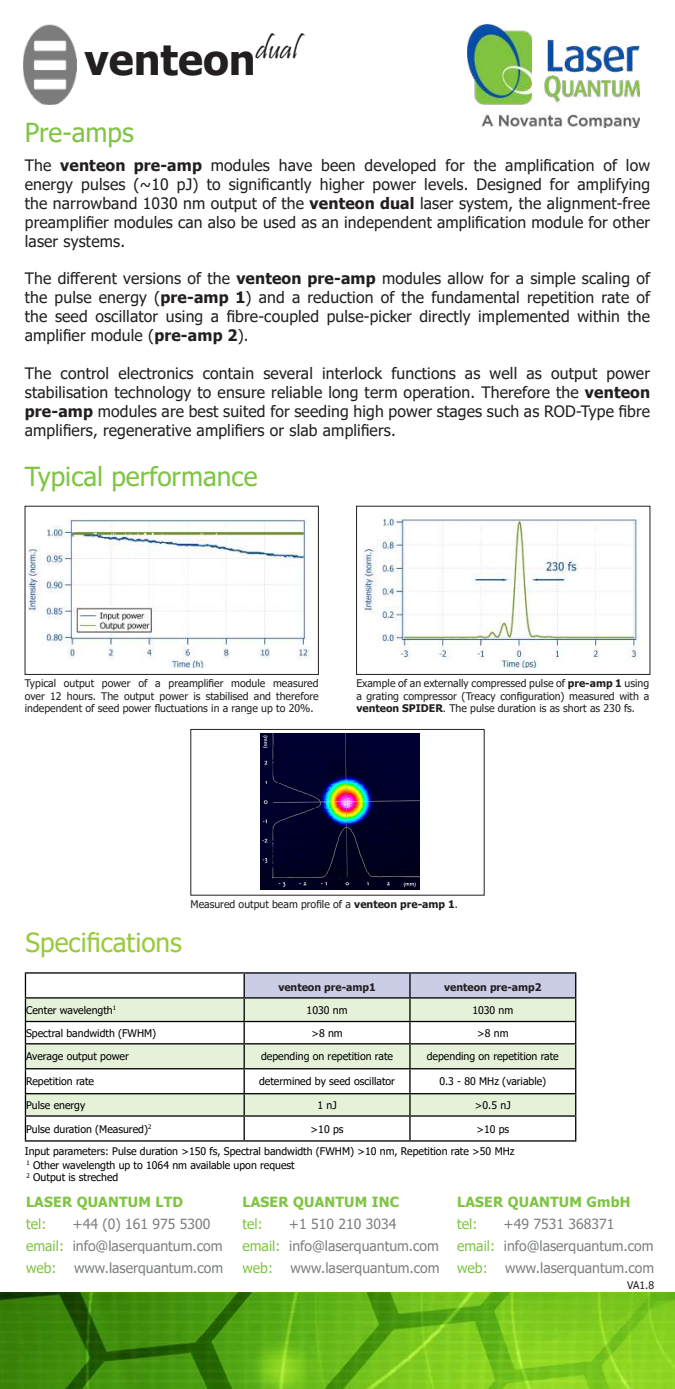
<style>
.page{position:relative;width:675px;height:1389px;background:#fff}
.page>*{position:absolute;margin:0;border:0;box-sizing:border-box;transform-origin:0 0}
.t1{font:700 42px "Tahoma";color:#231f20}
.t2{font:26.25px "Tahoma";color:#80c444}
.t3{font:26.25px "Tahoma";color:#99ca3b}
.t4{font:15.75px/18.9px "Tahoma";letter-spacing:.01em;color:#231f20;text-align:justify}
.t5{font:14px/21.7px "Tahoma";color:#7e8083;text-align:center}
.t6{font:700 14px "Tahoma";letter-spacing:.015em;color:#80c444}
.t7{font:14px "Tahoma";color:#80c444}
.t8{font:10.5px/12.6px "Tahoma";color:#000}
.t9{font:10.5px/12.6px "Tahoma";color:#231f20;text-align:justify}
.t10{font:700 10.5px "Tahoma";color:#231f20}
.s1{font-weight:700}
.s2{color:#80c444}
</style>
<div class="page">
<img style="left:0;top:1293px;width:675px;height:96px">
<img style="left:28px;top:519px;width:283px;height:149px">
<div style="left:25px;top:506px;width:293px;height:169px;border:1px solid #231f20"></div>
<img style="left:363px;top:518px;width:277px;height:150px">
<div style="left:356px;top:506px;width:294px;height:169px;border:1px solid #231f20"></div>
<img style="left:260px;top:734px;width:159px;height:156px">
<div style="left:190px;top:729px;width:294px;height:166px;border:1px solid #231f20"></div>
<svg style="left:26px;top:999px;width:217px;height:116px;fill:#e5f1d9"></svg>
<hr style="left:25px;top:972px;width:219px;height:2px;background:#000">
<hr style="left:244px;top:972px;width:166px;height:2px;background:#000">
<hr style="left:410px;top:972px;width:166px;height:2px;background:#000">
<hr style="left:25px;top:997px;width:219px;height:2px;background:#000">
<hr style="left:25px;top:1021px;width:219px;height:1px;background:#000">
<hr style="left:25px;top:1043px;width:219px;height:1px;background:#000">
<hr style="left:25px;top:1068px;width:219px;height:1px;background:#000">
<hr style="left:25px;top:1093px;width:219px;height:1px;background:#000">
<hr style="left:25px;top:1115px;width:219px;height:2px;background:#000">
<hr style="left:25px;top:1140px;width:219px;height:2px;background:#000">
<hr style="left:244px;top:1140px;width:166px;height:2px;background:#000">
<hr style="left:410px;top:1140px;width:166px;height:2px;background:#000">
<svg style="left:25px;top:974px;width:1px;height:166px"></svg>
<hr style="left:243px;top:974px;width:2px;height:23px;background:#000">
<hr style="left:243px;top:999px;width:2px;height:22px;background:#000">
<hr style="left:243px;top:1022px;width:2px;height:21px;background:#000">
<hr style="left:243px;top:1044px;width:2px;height:24px;background:#000">
<hr style="left:243px;top:1069px;width:2px;height:24px;background:#000">
<hr style="left:243px;top:1094px;width:2px;height:21px;background:#000">
<hr style="left:243px;top:1117px;width:2px;height:23px;background:#000">
<svg style="left:244px;top:973px;width:332px;height:167px"></svg>
<img style="left:23px;top:25px;width:53px;height:79px">
<img style="left:467px;top:25px;width:173px;height:102px">
<h1 class="t1" style="left:84px;top:31px;width:215px">venteon<sup>dual</sup></h1>
<h2 class="t2" style="left:25px;top:114px;width:110px">Pre-amps</h2>
<p class="t4" style="left:25px;top:157px;width:627px">The <span class="s1">venteon pre-amp</span> modules have been developed for the amplification of low energy pulses (~10 pJ) to significantly higher power levels. Designed for amplifying the narrowband 1030 nm output of the <span class="s1">venteon dual</span> laser system, the alignment-free preamplifier modules can also be used as an independent amplification module for other laser systems.</p>
<p class="t4" style="left:25px;top:270px;width:627px">The different versions of the <span class="s1">venteon pre-amp</span> modules allow for a simple scaling of the pulse energy (<span class="s1">pre-amp 1</span>) and a reduction of the fundamental repetition rate of the seed oscillator using a fibre-coupled pulse-picker directly implemented within the amplifier module (<span class="s1">pre-amp 2</span>).</p>
<p class="t4" style="left:25px;top:365px;width:627px">The control electronics contain several interlock functions as well as output power stabilisation technology to ensure reliable long term operation. Therefore the <span class="s1">venteon pre-amp</span> modules are best suited for seeding high power stages such as ROD-Type fibre amplifiers, regenerative amplifiers or slab amplifiers.</p>
<h2 class="t2" style="left:25px;top:459px;width:234px">Typical performance</h2>
<p class="t9" style="left:25px;top:678px;width:295px">Typical output power of a preamplifier module measured over 12 hours. The output power is stabilised and therefore independent of seed power fluctuations in a range up to 20%.</p>
<p class="t9" style="left:356px;top:678px;width:294px">Example of an externally compressed pulse of <span class="s1">pre-amp 1</span> using a grating compressor (Treacy configuration) measured with a <span class="s1">venteon SPIDER</span>. The pulse duration is as short as 230 fs.</p>
<h2 class="t3" style="left:26px;top:925px;width:158px">Specifications</h2>
<p class="t9" style="left:190px;top:898px;width:269px">Measured output beam profile of a <span class="s1">venteon pre-amp 1</span>.</p>
<p class="t10" style="left:278px;top:980px;width:99px">venteon pre-amp1</p>
<p class="t10" style="left:444px;top:980px;width:99px">venteon pre-amp2</p>
<p class="t8" style="left:26px;top:1004px;width:91px">Center wavelength<sup>1</sup></p>
<p class="t8" style="left:306px;top:1004px;width:42px">1030 nm</p>
<p class="t8" style="left:472px;top:1004px;width:42px">1030 nm</p>
<p class="t8" style="left:26px;top:1027px;width:132px">Spectral bandwidth (FWHM)</p>
<p class="t8" style="left:311px;top:1027px;width:33px">&gt;8 nm</p>
<p class="t8" style="left:477px;top:1027px;width:33px">&gt;8 nm</p>
<p class="t8" style="left:26px;top:1051px;width:104px">Average output power</p>
<p class="t8" style="left:261px;top:1051px;width:133px">depending on repetition rate</p>
<p class="t8" style="left:427px;top:1051px;width:133px">depending on repetition rate</p>
<p class="t8" style="left:26px;top:1076px;width:70px">Repetition rate</p>
<p class="t8" style="left:259px;top:1076px;width:137px">determined by seed oscillator</p>
<p class="t8" style="left:439px;top:1076px;width:108px">0.3 - 80 MHz (variable)</p>
<p class="t8" style="left:26px;top:1099px;width:61px">Pulse energy</p>
<p class="t8" style="left:317px;top:1099px;width:21px">1 nJ</p>
<p class="t8" style="left:475px;top:1099px;width:37px">&gt;0.5 nJ</p>
<p class="t8" style="left:26px;top:1123px;width:127px">Pulse duration (Measured)<sup>2</sup></p>
<p class="t8" style="left:310px;top:1123px;width:34px">&gt;10 ps</p>
<p class="t8" style="left:476px;top:1123px;width:34px">&gt;10 ps</p>
<p class="t8" style="left:25px;top:1145px;width:491px">Input parameters: Pulse duration &gt;150 fs, Spectral bandwidth (FWHM) &gt;10 nm, Repetition rate &gt;50 MHz</p>
<p class="t8" style="left:27px;top:1159px;width:270px"><sup>1</sup> Other wavelength up to 1064 nm available upon request<br><sup>2</sup> Output is streched</p>
<p class="t6" style="left:26px;top:1192px;width:158px">LASER QUANTUM LTD</p>
<p class="t7" style="left:26px;top:1215px;width:22px">tel:</p>
<p class="t5" style="left:26px;top:1214px;width:199px;text-align:left;text-indent:46px">+44 (0) 161 975 5300 <span class="s2">email:</span> info@laserquantum.com <span class="s2">web:</span> www.laserquantum.com</p>
<p class="t6" style="left:242px;top:1192px;width:158px">LASER QUANTUM INC</p>
<p class="t7" style="left:242px;top:1215px;width:22px">tel:</p>
<p class="t5" style="left:242px;top:1214px;width:199px">+1 510 210 3034<br><span class="s2">email:</span> info@laserquantum.com <span class="s2">web:</span> www.laserquantum.com</p>
<p class="t6" style="left:457px;top:1192px;width:175px">LASER QUANTUM GmbH</p>
<p class="t7" style="left:457px;top:1215px;width:22px">tel:</p>
<p class="t5" style="left:457px;top:1214px;width:199px">+49 7531 368371<br><span class="s2">email:</span> info@laserquantum.com <span class="s2">web:</span> www.laserquantum.com</p>
<p class="t9" style="left:627px;top:1280px;width:28px">VA1.8</p>
</div>
